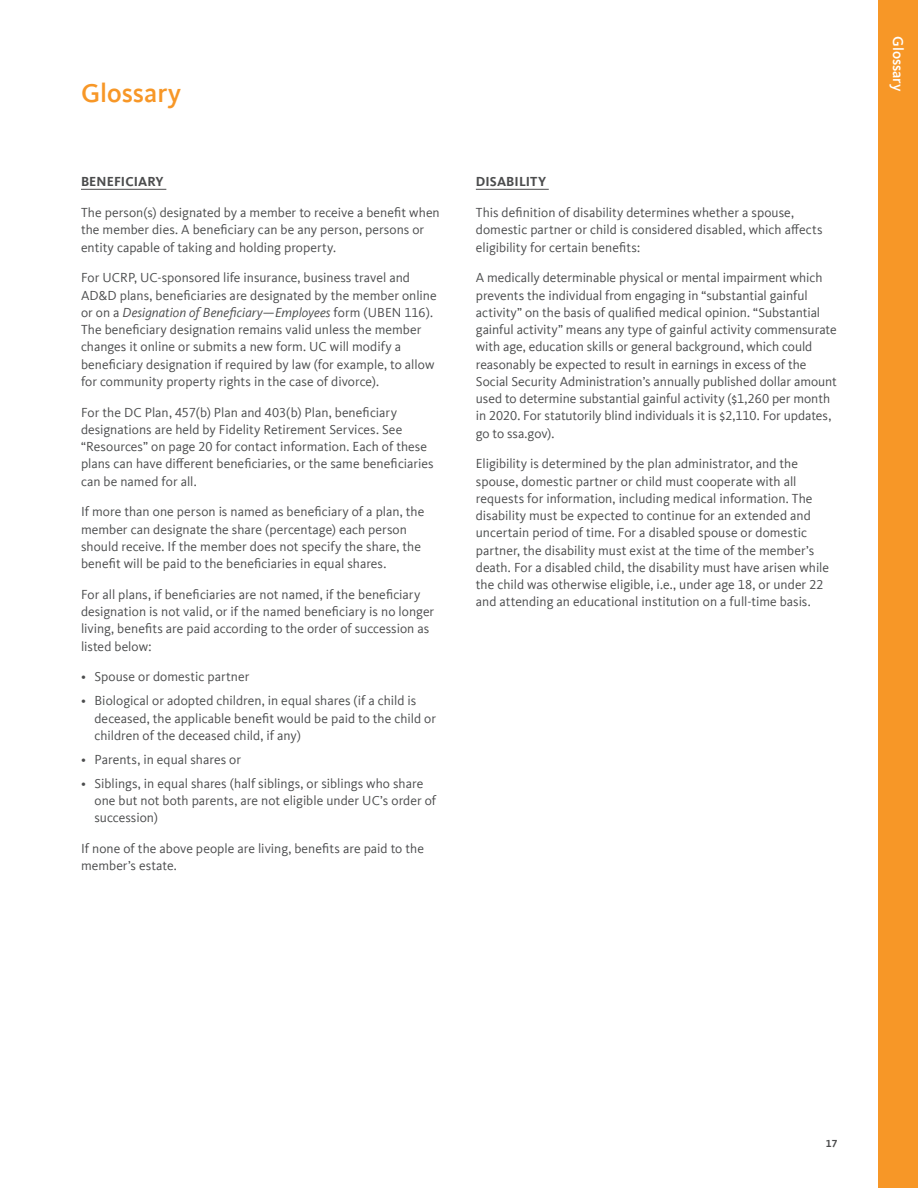
<style>
.page{position:relative;width:918px;height:1188px;background:#fff}
.page>*{position:absolute;margin:0;border:0;box-sizing:border-box;transform-origin:0 0}
.t1{font:500 27px "Kievit Offc Pro";color:#f79727}
.t2{font:500 15px "Kievit Offc Pro";color:#fff}
.t3{font:13.5px/17.2px "Kievit Offc Pro";color:#4b4c4d}
.t4{font:700 13.5px "Kievit Offc Pro";letter-spacing:.005em;color:#4b4c4d}
.t5{font:700 10.5px "Kievit Offc Pro";color:#4b4c4d}
.s1{font-style:italic}
</style>
<div class="page">
<div style="left:878px;top:0;width:40px;height:1188px;background:#f79727"></div>
<hr style="left:81px;top:189px;width:85px;height:1px;background:#4b4c4d">
<hr style="left:476px;top:189px;width:73px;height:1px;background:#4b4c4d">
<h1 class="t1" style="left:81px;top:76px;width:102px">Glossary</h1>
<p class="t4" style="left:81px;top:174px;width:84px">BENEFICIARY</p>
<p class="t3" style="left:81px;top:204px;width:360px">The person(s) designated by a member to receive a benefit when the member dies. A beneficiary can be any person, persons or entity capable of taking and holding property.</p>
<p class="t3" style="left:81px;top:269px;width:357px">For UCRP, UC-sponsored life insurance, business travel and AD&amp;D plans, beneficiaries are designated by the member online or on a <span class="s1">Designation of Beneficiary—Employees</span> form (UBEN 116).<br>The beneficiary designation remains valid unless the member changes it online or submits a new form. UC will modify a beneficiary designation if required by law (for example, to allow for community property rights in the case of divorce).</p>
<p class="t3" style="left:81px;top:403px;width:354px">For the DC Plan, 457(b) Plan and 403(b) Plan, beneficiary designations are held by Fidelity Retirement Services. See “Resources” on page 20 for contact information. Each of these plans can have different beneficiaries, or the same beneficiaries can be named for all.</p>
<p class="t3" style="left:81px;top:503px;width:345px">If more than one person is named as beneficiary of a plan, the member can designate the share (percentage) each person should receive. If the member does not specify the share, the benefit will be paid to the beneficiaries in equal shares.</p>
<p class="t3" style="left:81px;top:586px;width:355px">For all plans, if beneficiaries are not named, if the beneficiary designation is not valid, or if the named beneficiary is no longer living, benefits are paid according to the order of succession as listed below:</p>
<p class="t3" style="left:81px;top:668px;width:170px">• Spouse or domestic partner</p>
<p class="t3" style="left:94px;top:692px;width:343px;text-indent:-14px">• Biological or adopted children, in equal shares (if a child is deceased, the applicable benefit would be paid to the child or children of the deceased child, if any)</p>
<p class="t3" style="left:81px;top:751px;width:162px">• Parents, in equal shares or</p>
<p class="t3" style="left:94px;top:775px;width:343px;text-indent:-14px">• Siblings, in equal shares (half siblings, or siblings who share one but not both parents, are not eligible under UC’s order of succession)</p>
<p class="t3" style="left:81px;top:840px;width:344px">If none of the above people are living, benefits are paid to the member’s estate.</p>
<p class="t4" style="left:476px;top:174px;width:72px">DISABILITY</p>
<p class="t3" style="left:476px;top:204px;width:348px">This definition of disability determines whether a spouse, domestic partner or child is considered disabled, which affects eligibility for certain benefits:</p>
<p class="t3" style="left:476px;top:269px;width:363px">A medically determinable physical or mental impairment which prevents the individual from engaging in “substantial gainful activity” on the basis of qualified medical opinion. “Substantial gainful activity” means any type of gainful activity commensurate with age, education skills or general background, which could reasonably be expected to result in earnings in excess of the Social Security Administration’s annually published dollar amount used to determine substantial gainful activity ($1,260 per month in 2020. For statutorily blind individuals it is $2,110. For updates, go to ssa.gov).</p>
<p class="t3" style="left:476px;top:455px;width:355px">Eligibility is determined by the plan administrator, and the spouse, domestic partner or child must cooperate with all requests for information, including medical information. The disability must be expected to continue for an extended and uncertain period of time. For a disabled spouse or domestic partner, the disability must exist at the time of the member’s death. For a disabled child, the disability must have arisen while the child was otherwise eligible, i.e., under age 18, or under 22 and attending an educational institution on a full-time basis.</p>
<p class="t2" style="left:907px;top:36px;width:57px;rotate:90deg">Glossary</p>
<p class="t5" style="left:826px;top:1138px;width:13px">17</p>
</div>
